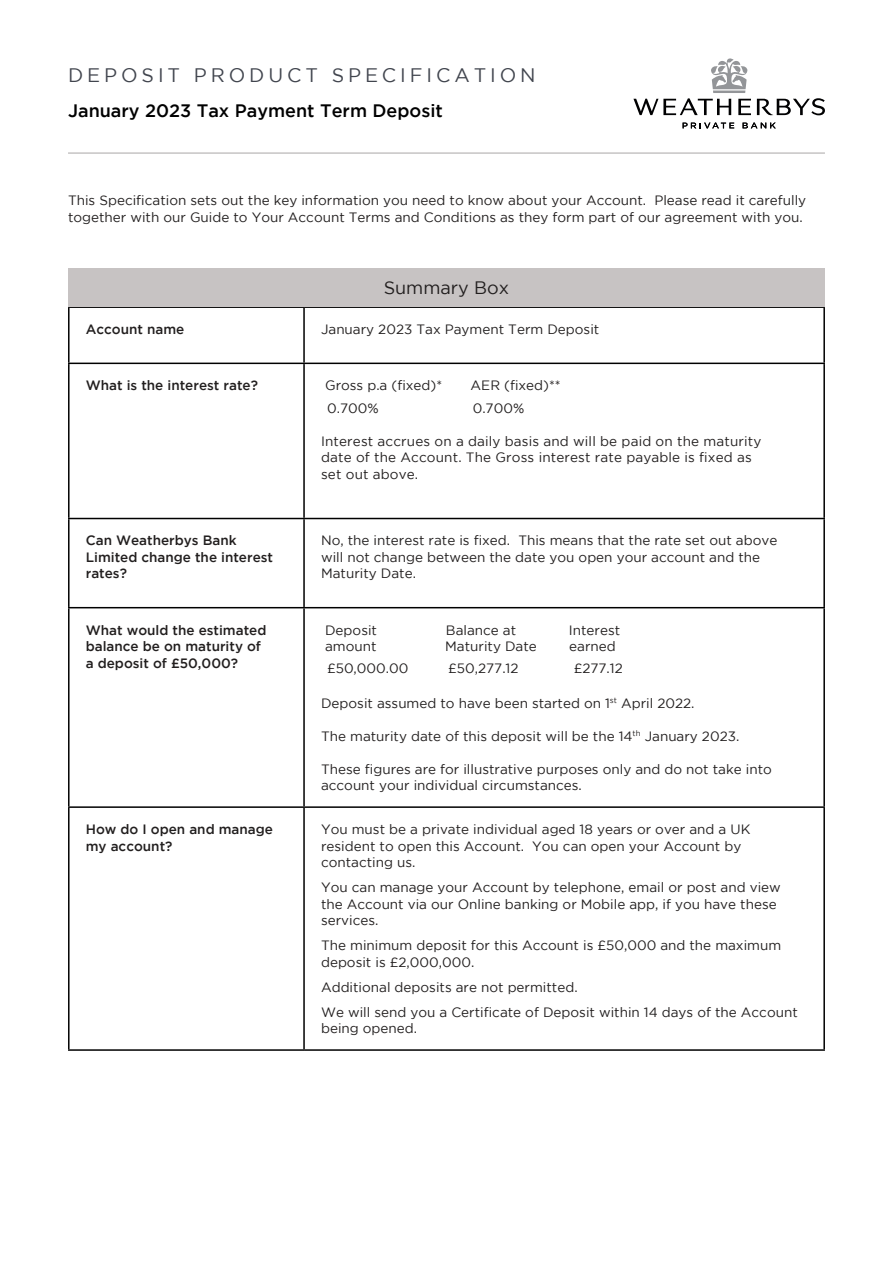
<style>
.page{position:relative;width:893px;height:1263px;background:#fff}
.page>*{position:absolute;margin:0;border:0;box-sizing:border-box;transform-origin:0 0}
.t1{font:19.5px "Gotham";letter-spacing:.2em;color:#41454e}
.t2{font:500 18px "Gotham";color:#000}
.t3{font:18px "Gotham";color:#221f1f}
.t4{font:13.5px/16.5px "Gotham";color:#221f1f}
.t5{font:500 13.5px/16.5px "Gotham";color:#221f1f}
</style>
<div class="page">
<hr style="left:68px;top:306px;width:236px;height:2px;background:#000">
<hr style="left:68px;top:308px;width:2px;height:55px;background:#000">
<hr style="left:304px;top:306px;width:521px;height:2px;background:#000">
<hr style="left:303px;top:308px;width:2px;height:55px;background:#000">
<hr style="left:823px;top:308px;width:2px;height:55px;background:#000">
<hr style="left:68px;top:363px;width:236px;height:1px;background:#000">
<hr style="left:68px;top:364px;width:2px;height:154px;background:#000">
<hr style="left:304px;top:363px;width:521px;height:1px;background:#000">
<hr style="left:303px;top:364px;width:2px;height:154px;background:#000">
<hr style="left:823px;top:364px;width:2px;height:154px;background:#000">
<hr style="left:68px;top:518px;width:236px;height:1px;background:#000">
<hr style="left:68px;top:519px;width:2px;height:88px;background:#000">
<hr style="left:304px;top:518px;width:521px;height:1px;background:#000">
<hr style="left:303px;top:519px;width:2px;height:88px;background:#000">
<hr style="left:823px;top:519px;width:2px;height:88px;background:#000">
<hr style="left:68px;top:607px;width:236px;height:1px;background:#000">
<hr style="left:68px;top:608px;width:2px;height:198px;background:#000">
<hr style="left:304px;top:607px;width:521px;height:1px;background:#000">
<hr style="left:303px;top:608px;width:2px;height:198px;background:#000">
<hr style="left:823px;top:608px;width:2px;height:198px;background:#000">
<hr style="left:68px;top:806px;width:236px;height:2px;background:#000">
<hr style="left:68px;top:808px;width:2px;height:241px;background:#000">
<hr style="left:304px;top:806px;width:521px;height:2px;background:#000">
<hr style="left:303px;top:808px;width:2px;height:241px;background:#000">
<hr style="left:823px;top:808px;width:2px;height:241px;background:#000">
<hr style="left:68px;top:1049px;width:236px;height:2px;background:#000">
<hr style="left:304px;top:1049px;width:521px;height:2px;background:#000">
<hr style="left:68px;top:152px;width:757px;height:2px;background:#c6c4c4">
<div style="left:68px;top:268px;width:757px;height:38px;background:#c7c3c3"></div>
<svg style="left:757px;top:98px;width:68px;height:17px"></svg>
<svg style="left:633px;top:98px;width:98px;height:17px"></svg>
<svg style="left:738px;top:99px;width:13px;height:16px"></svg>
<hr style="left:713px;top:91px;width:32px;height:2px;background:#939598">
<svg style="left:711px;top:58px;width:36px;height:31px"></svg>
<svg style="left:683px;top:123px;width:51px;height:5px"></svg>
<svg style="left:743px;top:123px;width:33px;height:5px"></svg>
<h1 class="t1" style="left:68px;top:65px;width:469px">DEPOSIT PRODUCT SPECIFICATION</h1>
<h2 class="t2" style="left:68px;top:103px;width:376px">January 2023 Tax Payment Term Deposit</h2>
<p class="t4" style="left:68px;top:192px;width:740px">This Specification sets out the key information you need to know about your Account. Please read it carefully together with our Guide to Your Account Terms and Conditions as they form part of our agreement with you.</p>
<h2 class="t3" style="left:384px;top:277px;width:127px">Summary Box</h2>
<p class="t5" style="left:86px;top:322px;width:100px">Account name</p>
<p class="t4" style="left:321px;top:322px;width:280px">January 2023 Tax Payment Term Deposit</p>
<p class="t5" style="left:86px;top:378px;width:174px">What is the interest rate?</p>
<p class="t4" style="left:325px;top:377px;width:119px">Gross p.a (fixed)*</p>
<p class="t4" style="left:471px;top:377px;width:92px">AER (fixed)**</p>
<p class="t4" style="left:327px;top:401px;width:53px">0.700%</p>
<p class="t4" style="left:473px;top:401px;width:53px">0.700%</p>
<p class="t4" style="left:321px;top:433px;width:442px">Interest accrues on a daily basis and will be paid on the maturity date of the Account. The Gross interest rate payable is fixed as set out above.</p>
<p class="t5" style="left:86px;top:533px;width:189px">Can Weatherbys Bank<br>Limited change the interest rates?</p>
<p class="t4" style="left:321px;top:532px;width:458px">No, the interest rate is fixed. This means that the rate set out above will not change between the date you open your account and the<br>Maturity Date.</p>
<p class="t5" style="left:86px;top:622px;width:182px">What would the estimated balance be on maturity of a deposit of £50,000?</p>
<p class="t4" style="left:325px;top:621px;width:53px">Deposit</p>
<p class="t4" style="left:446px;top:621px;width:72px">Balance at</p>
<p class="t4" style="left:569px;top:621px;width:53px">Interest</p>
<p class="t4" style="left:325px;top:638px;width:53px">amount</p>
<p class="t4" style="left:445px;top:638px;width:93px">Maturity Date</p>
<p class="t4" style="left:569px;top:638px;width:48px">earned</p>
<p class="t4" style="left:327px;top:661px;width:83px">£50,000.00</p>
<p class="t4" style="left:448px;top:661px;width:72px">£50,277.12</p>
<p class="t4" style="left:574px;top:661px;width:51px">£277.12</p>
<p class="t4" style="left:321px;top:694px;width:375px">Deposit assumed to have been started on 1<sup>st</sup> April 2022.</p>
<p class="t4" style="left:321px;top:727px;width:420px">The maturity date of this deposit will be the 14<sup>th</sup> January 2023.</p>
<p class="t4" style="left:321px;top:760px;width:452px">These figures are for illustrative purposes only and do not take into account your individual circumstances.</p>
<p class="t5" style="left:86px;top:822px;width:189px">How do I open and manage my account?</p>
<p class="t4" style="left:321px;top:821px;width:431px">You must be a private individual aged 18 years or over and a UK resident to open this Account. You can open your Account by contacting us.</p>
<p class="t4" style="left:321px;top:879px;width:461px">You can manage your Account by telephone, email or post and view the Account via our Online banking or Mobile app, if you have these services.</p>
<p class="t4" style="left:321px;top:937px;width:462px">The minimum deposit for this Account is £50,000 and the maximum deposit is £2,000,000.</p>
<p class="t4" style="left:321px;top:974px;width:478px;line-height:25px">Additional deposits are not permitted.<br>We will send you a Certificate of Deposit within 14 days of the Account</p>
<p class="t4" style="left:321px;top:1020px;width:98px">being opened.</p>
</div>
